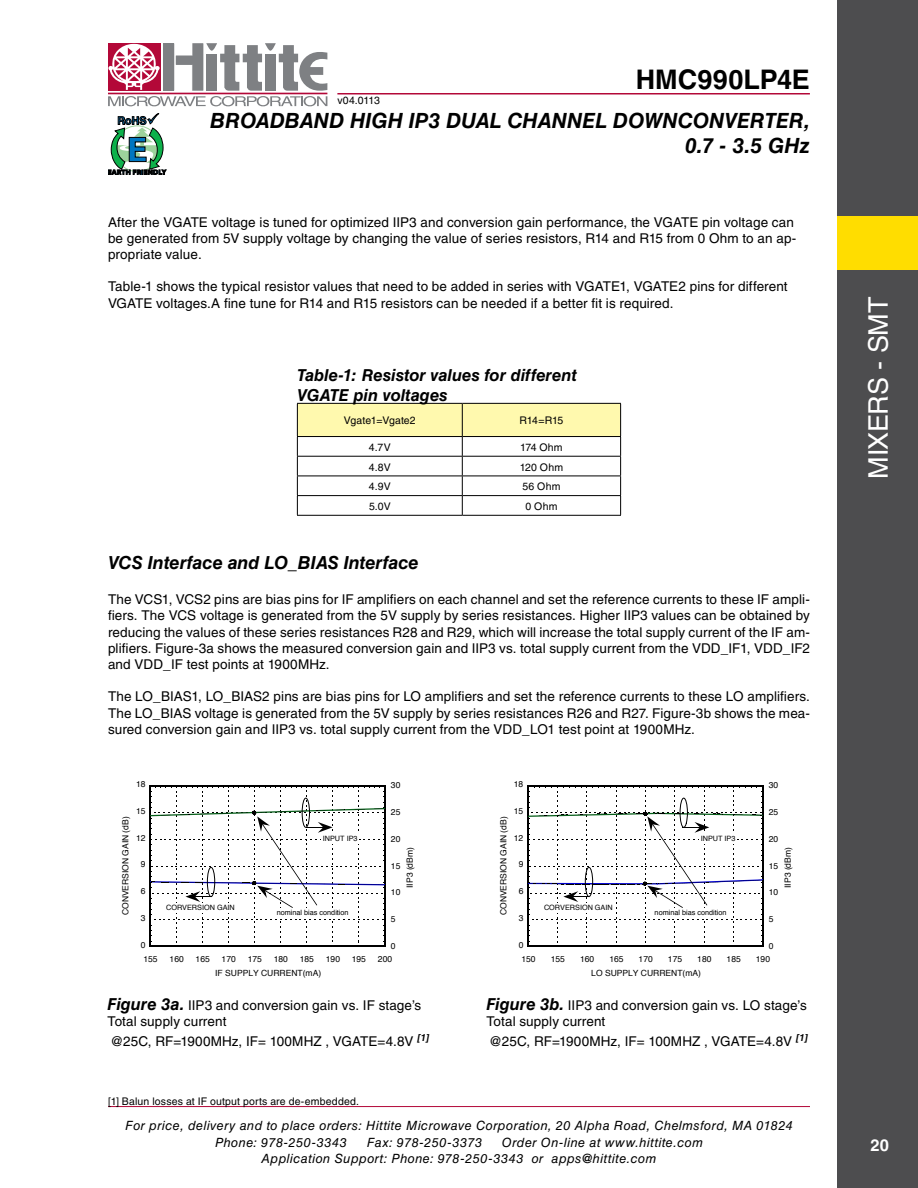
<style>
.page{position:relative;width:918px;height:1188px;background:#fff}
.page>*{position:absolute;margin:0;border:0;box-sizing:border-box;transform-origin:0 0}
.t1{font:27px "Helvetica LT Std";letter-spacing:-.015em;color:#fff}
.t2{font:700 27px "Helvetica LT Std";letter-spacing:.005em;color:#000}
.t3{font:italic 700 21px/25.2px "Helvetica LT Std";color:#000;text-align:right}
.t4{font:italic 700 18px "Helvetica LT Std";letter-spacing:-.005em;color:#000}
.t5{font:italic 700 16.5px/19.8px "Helvetica LT Std";color:#000}
.t6{font:700 16.5px "Helvetica LT Std";color:#fff}
.t7{font:13.5px/16.2px "Helvetica LT Std";letter-spacing:.005em;color:#000}
.t8{font:italic 12.75px/16.5px "Helvetica LT Std";letter-spacing:.035em;color:#000}
.t9{font:10.5px "Helvetica LT Std";letter-spacing:.015em;color:#000}
.t10{font:8.55px "Helvetica";color:#000}
.t11{font:7.35px "Helvetica";color:#000}
.s1{font-weight:700;font-style:italic;font-size:16.5px}
</style>
<div class="page">
<hr style="left:108px;top:1106px;width:702px;height:1px;background:#b30838">
<svg style="left:108px;top:43px;width:219px;height:63px"></svg>
<svg style="left:108px;top:113px;width:58px;height:62px"></svg>
<div style="left:837px;top:0;width:81px;height:1188px;background:#4d4d4f"></div>
<div style="left:837px;top:216px;width:81px;height:54px;background:#fd0"></div>
<hr style="left:337px;top:93px;width:473px;height:1px;background:#b30838">
<svg style="left:297px;top:403px;width:324px;height:112px"></svg>
<hr style="left:297px;top:515px;width:165px;height:1px;background:#000">
<hr style="left:462px;top:515px;width:159px;height:1px;background:#000">
<hr style="left:150px;top:785px;width:235px;height:2px;background:#000">
<svg style="left:150px;top:786px;width:236px;height:161px"></svg>
<hr style="left:528px;top:785px;width:235px;height:2px;background:#000">
<svg style="left:528px;top:786px;width:236px;height:161px"></svg>
<h1 class="t2" style="left:636px;top:63px;width:176px">HMC990LP4E</h1>
<h2 class="t3" style="left:210px;top:108px;width:601px">BROADBAND HIGH IP3 DUAL CHANNEL DOWNCONVERTER,<br>0.7 - 3.5 GHz</h2>
<p class="t9" style="left:337px;top:94px;width:44px">v04.0113</p>
<p class="t7" style="left:108px;top:214px;width:690px">After the VGATE voltage is tuned for optimized IIP3 and conversion gain performance, the VGATE pin voltage can be generated from 5V supply voltage by changing the value of series resistors, R14 and R15 from 0 Ohm to an ap&shy;propriate value.</p>
<p class="t7" style="left:108px;top:279px;width:681px">Table-1 shows the typical resistor values that need to be added in series with VGATE1, VGATE2 pins for different<br>VGATE voltages.A fine tune for R14 and R15 resistors can be needed if a better fit is required.</p>
<p class="t5" style="left:297px;top:365px;width:281px">Table-1: Resistor values for different<br>VGATE pin voltages</p>
<p class="t9" style="left:344px;top:415px;width:73px">Vgate1=Vgate2</p>
<p class="t9" style="left:519px;top:415px;width:46px">R14=R15</p>
<p class="t9" style="left:369px;top:441px;width:23px">4.7V</p>
<p class="t9" style="left:520px;top:441px;width:44px">174 Ohm</p>
<p class="t9" style="left:369px;top:461px;width:23px">4.8V</p>
<p class="t9" style="left:520px;top:461px;width:45px">120 Ohm</p>
<p class="t9" style="left:369px;top:480px;width:23px">4.9V</p>
<p class="t9" style="left:522px;top:480px;width:39px">56 Ohm</p>
<p class="t9" style="left:369px;top:500px;width:23px">5.0V</p>
<p class="t9" style="left:525px;top:500px;width:33px">0 Ohm</p>
<h3 class="t4" style="left:108px;top:552px;width:312px">VCS Interface and LO_BIAS Interface</h3>
<p class="t7" style="left:108px;top:591px;width:704px;text-align:justify">The VCS1, VCS2 pins are bias pins for IF amplifiers on each channel and set the reference currents to these IF ampli&shy;fiers. The VCS voltage is generated from the 5V supply by series resistances. Higher IIP3 values can be obtained by reducing the values of these series resistances R28 and R29, which will increase the total supply current of the IF am&shy;plifiers. Figure-3a shows the measured conversion gain and IIP3 vs. total supply current from the VDD_IF1, VDD_IF2 and VDD_IF test points at 1900MHz.</p>
<p class="t7" style="left:108px;top:689px;width:704px;text-align:justify">The LO_BIAS1, LO_BIAS2 pins are bias pins for LO amplifiers and set the reference currents to these LO amplifiers.<br>The LO_BIAS voltage is generated from the 5V supply by series resistances R26 and R27. Figure-3b shows the mea&shy;sured conversion gain and IIP3 vs. total supply current from the VDD_LO1 test point at 1900MHz.</p>
<p class="t10" style="left:136px;top:778px;width:11px">18</p>
<p class="t10" style="left:391px;top:779px;width:11px">30</p>
<p class="t10" style="left:514px;top:778px;width:11px">18</p>
<p class="t10" style="left:769px;top:779px;width:11px">30</p>
<p class="t10" style="left:136px;top:804px;width:11px">15</p>
<p class="t10" style="left:119px;top:915px;width:100px;rotate:-90deg">CONVERSION GAIN (dB)</p>
<p class="t10" style="left:136px;top:831px;width:11px">12</p>
<p class="t10" style="left:141px;top:858px;width:6px">9</p>
<p class="t10" style="left:141px;top:885px;width:6px">6</p>
<p class="t10" style="left:141px;top:911px;width:6px">3</p>
<p class="t11" style="left:166px;top:902px;width:70px">CORVERSION GAIN</p>
<p class="t11" style="left:323px;top:832px;width:36px">INPUT IP3</p>
<p class="t11" style="left:277px;top:907px;width:73px">nominal bias condition</p>
<p class="t10" style="left:391px;top:806px;width:11px">25</p>
<p class="t10" style="left:391px;top:832px;width:11px">20</p>
<p class="t10" style="left:403px;top:888px;width:42px;rotate:-90deg">IIP3 (dBm)</p>
<p class="t10" style="left:391px;top:859px;width:11px">15</p>
<p class="t10" style="left:391px;top:886px;width:11px">10</p>
<p class="t10" style="left:391px;top:913px;width:6px">5</p>
<p class="t10" style="left:514px;top:804px;width:11px">15</p>
<p class="t10" style="left:497px;top:915px;width:100px;rotate:-90deg">CONVERSION GAIN (dB)</p>
<p class="t10" style="left:514px;top:831px;width:11px">12</p>
<p class="t10" style="left:519px;top:858px;width:6px">9</p>
<p class="t10" style="left:519px;top:885px;width:6px">6</p>
<p class="t10" style="left:519px;top:911px;width:6px">3</p>
<p class="t11" style="left:544px;top:902px;width:70px">CORVERSION GAIN</p>
<p class="t11" style="left:701px;top:832px;width:36px">INPUT IP3</p>
<p class="t11" style="left:655px;top:907px;width:73px">nominal bias condition</p>
<p class="t10" style="left:769px;top:806px;width:11px">25</p>
<p class="t10" style="left:769px;top:832px;width:11px">20</p>
<p class="t10" style="left:781px;top:888px;width:42px;rotate:-90deg">IIP3 (dBm)</p>
<p class="t10" style="left:769px;top:859px;width:11px">15</p>
<p class="t10" style="left:769px;top:886px;width:11px">10</p>
<p class="t10" style="left:769px;top:913px;width:6px">5</p>
<p class="t10" style="left:141px;top:938px;width:6px">0</p>
<p class="t10" style="left:391px;top:939px;width:6px">0</p>
<p class="t10" style="left:519px;top:938px;width:6px">0</p>
<p class="t10" style="left:769px;top:939px;width:6px">0</p>
<p class="t10" style="left:144px;top:953px;width:16px">155</p>
<p class="t10" style="left:170px;top:953px;width:16px">160</p>
<p class="t10" style="left:196px;top:953px;width:16px">165</p>
<p class="t10" style="left:222px;top:953px;width:16px">170</p>
<p class="t10" style="left:248px;top:953px;width:16px">175</p>
<p class="t10" style="left:274px;top:953px;width:16px">180</p>
<p class="t10" style="left:300px;top:953px;width:16px">185</p>
<p class="t10" style="left:326px;top:953px;width:16px">190</p>
<p class="t10" style="left:352px;top:953px;width:16px">195</p>
<p class="t10" style="left:378px;top:953px;width:16px">200</p>
<p class="t10" style="left:521px;top:953px;width:16px">150</p>
<p class="t10" style="left:551px;top:953px;width:16px">155</p>
<p class="t10" style="left:580px;top:953px;width:16px">160</p>
<p class="t10" style="left:609px;top:953px;width:16px">165</p>
<p class="t10" style="left:639px;top:953px;width:16px">170</p>
<p class="t10" style="left:668px;top:953px;width:16px">175</p>
<p class="t10" style="left:697px;top:953px;width:16px">180</p>
<p class="t10" style="left:727px;top:953px;width:16px">185</p>
<p class="t10" style="left:756px;top:953px;width:16px">190</p>
<p class="t10" style="left:215px;top:966px;width:107px">IF SUPPLY CURRENT(mA)</p>
<p class="t10" style="left:591px;top:966px;width:111px">LO SUPPLY CURRENT(mA)</p>
<p class="t7" style="left:108px;top:997px;width:315px"><span class="s1">Figure 3a.</span> IIP3 and conversion gain vs. IF stage’s<br>Total supply current</p>
<p class="t7" style="left:110px;top:1033px;width:321px">@25C, RF=1900MHz, IF= 100MHZ , VGATE=4.8V <sup>[1]</sup></p>
<p class="t7" style="left:486px;top:997px;width:322px"><span class="s1">Figure 3b.</span> IIP3 and conversion gain vs. LO stage’s<br>Total supply current</p>
<p class="t7" style="left:489px;top:1033px;width:321px">@25C, RF=1900MHz, IF= 100MHZ , VGATE=4.8V <sup>[1]</sup></p>
<p class="t9" style="left:108px;top:1095px;width:252px">[1] Balun losses at IF output ports are de-embedded.</p>
<p class="t8" style="left:215px;top:1118px;width:579px;text-indent:-90px">For price, delivery and to place orders: Hittite Microwave Corporation, 20 Alpha Road, Chelmsford, MA 01824<br>Phone: 978-250-3343</p>
<p class="t8" style="left:262px;top:1134px;width:443px;text-indent:240px">Order On-line at www.hittite.com<br>Application Support: Phone: 978-250-3343 or apps@hittite.com</p>
<p class="t8" style="left:367px;top:1134px;width:117px">Fax: 978-250-3373</p>
<h1 class="t1" style="left:863px;top:479px;width:184px;rotate:-90deg">Mixers - SMT</h1>
<p class="t6" style="left:871px;top:1135px;width:20px">20</p>
</div>
